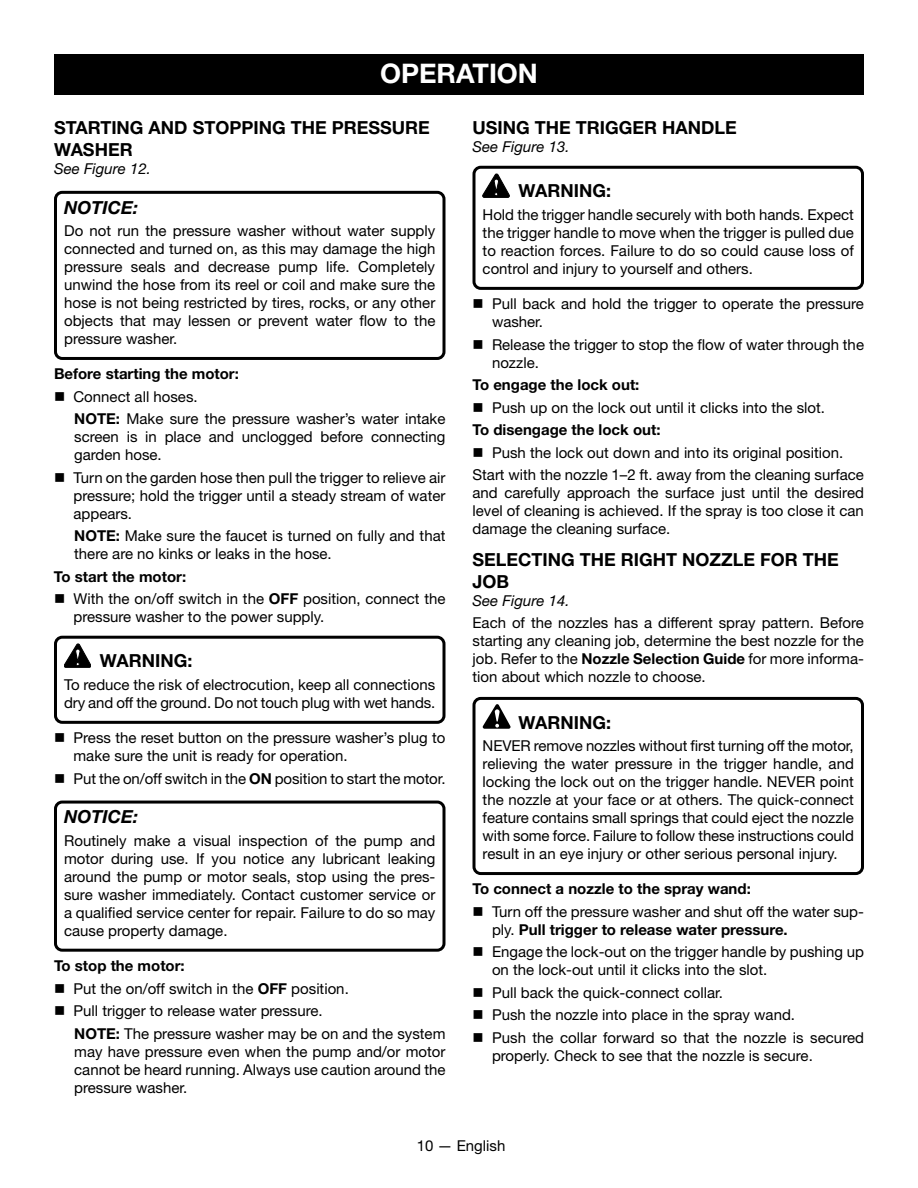
<style>
.page{position:relative;width:918px;height:1188px;background:#fff}
.page>*{position:absolute;margin:0;border:0;box-sizing:border-box;transform-origin:0 0}
.HEADING{font:700 27px "Helvetica Neue LT Std";color:#fff}
.Heading_2_w_no_space_after{font:700 18px/21.6px "Helvetica Neue LT Std";color:#000}
.Warning{font:700 18px "Helvetica Neue LT Std";color:#000}
.Notice{font:italic 700 18px "Helvetica Neue LT Std";color:#000}
.Warning_text{font:15px/18px "Helvetica Neue LT Std";color:#000}
.Notice_text{font:15px/18px "Helvetica Neue LT Std";color:#000;text-align:justify}
.Body_text{font:15px/18px "Helvetica Neue LT Std";color:#000;text-align:justify}
.NOTE_w_indent{font:15px/18px "Helvetica Neue LT Std";color:#000;text-align:justify}
.Body_text_subhead{font:700 15px "Helvetica Neue LT Std";color:#000}
.See_figure{font:italic 15px "Helvetica Neue LT Std";color:#000}
.s1{font-weight:700}
</style>
<div class="page">
<div style="left:472px;top:166px;width:392px;height:124px;border:3px solid #000;border-radius:7px"></div>
<div style="left:472px;top:697px;width:392px;height:178px;border:3px solid #000;border-radius:7px"></div>
<svg style="left:483px;top:174px;width:26px;height:23px"></svg>
<svg style="left:483px;top:704px;width:28px;height:25px"></svg>
<div style="left:54px;top:191px;width:392px;height:169px;border:3px solid #000;border-radius:7px"></div>
<div style="left:54px;top:636px;width:392px;height:88px;border:3px solid #000;border-radius:7px"></div>
<div style="left:54px;top:801px;width:392px;height:151px;border:3px solid #000;border-radius:7px"></div>
<svg style="left:64px;top:644px;width:27px;height:23px"></svg>
<div style="left:54px;top:54px;width:810px;height:40px;background:#000"></div>
<p class="HEADING" style="left:380px;top:57px;width:159px">OPERATION</p>
<p class="Heading_2_w_no_space_after" style="left:54px;top:117px;width:377px">STARTING AND STOPPING THE PRESSURE<br>WASHER</p>
<p class="See_figure" style="left:54px;top:159px;width:99px">See Figure 12.</p>
<p class="Notice" style="left:64px;top:196px;width:76px">NOTICE:</p>
<p class="Notice_text" style="left:64px;top:221px;width:373px">Do not run the pressure washer without water supply connected and turned on, as this may damage the high pressure seals and decrease pump life. Completely unwind the hose from its reel or coil and make sure the hose is not being restricted by tires, rocks, or any other objects that may lessen or prevent water flow to the pressure washer.</p>
<p class="Body_text_subhead" style="left:54px;top:365px;width:186px">Before starting the motor:</p>
<p class="Warning_text" style="left:74px;top:387px;width:126px">Connect all hoses.</p>
<p class="NOTE_w_indent" style="left:74px;top:410px;width:373px"><span class="s1">NOTE:</span> Make sure the pressure washer’s water intake screen is in place and unclogged before connecting garden hose.</p>
<p class="Warning_text" style="left:74px;top:468px;width:373px;text-align:justify">Turn on the garden hose then pull the trigger to relieve air pressure; hold the trigger until a steady stream of water appears.</p>
<p class="NOTE_w_indent" style="left:74px;top:527px;width:373px"><span class="s1">NOTE:</span> Make sure the faucet is turned on fully and that there are no kinks or leaks in the hose.</p>
<p class="Body_text_subhead" style="left:54px;top:567px;width:134px">To start the motor:</p>
<p class="Warning_text" style="left:74px;top:590px;width:373px">With the on/off switch in the <span class="s1">OFF</span> position, connect the pressure washer to the power supply.</p>
<p class="Warning" style="left:100px;top:650px;width:94px">WARNING:</p>
<p class="Warning_text" style="left:64px;top:675px;width:373px">To reduce the risk of electrocution, keep all connections dry and off the ground. Do not touch plug with wet hands.</p>
<p class="Warning_text" style="left:74px;top:728px;width:373px">Press the reset button on the pressure washer’s plug to make sure the unit is ready for operation.</p>
<p class="Warning_text" style="left:74px;top:769px;width:374px">Put the on/off switch in the <span class="s1">ON</span> position to start the motor.</p>
<p class="Notice" style="left:64px;top:806px;width:76px">NOTICE:</p>
<p class="Notice_text" style="left:64px;top:831px;width:373px">Routinely make a visual inspection of the pump and motor during use. If you notice any lubricant leaking around the pump or motor seals, stop using the pres&shy;sure washer immediately. Contact customer service or a qualified service center for repair. Failure to do so may cause property damage.</p>
<p class="Body_text_subhead" style="left:54px;top:956px;width:132px">To stop the motor:</p>
<p class="Warning_text" style="left:74px;top:979px;width:277px">Put the on/off switch in the <span class="s1">OFF</span> position.</p>
<p class="Warning_text" style="left:74px;top:1001px;width:251px">Pull trigger to release water pressure.</p>
<p class="NOTE_w_indent" style="left:74px;top:1024px;width:373px"><span class="s1">NOTE:</span> The pressure washer may be on and the system may have pressure even when the pump and/or motor cannot be heard running. Always use caution around the pressure washer.</p>
<p class="Heading_2_w_no_space_after" style="left:472px;top:117px;width:266px">USING THE TRIGGER HANDLE</p>
<p class="See_figure" style="left:472px;top:138px;width:99px">See Figure 13.</p>
<p class="Warning" style="left:518px;top:180px;width:94px">WARNING:</p>
<p class="Warning_text" style="left:483px;top:205px;width:373px;text-align:justify">Hold the trigger handle securely with both hands. Expect the trigger handle to move when the trigger is pulled due to reaction forces. Failure to do so could cause loss of control and injury to yourself and others.</p>
<p class="Warning_text" style="left:492px;top:295px;width:374px">Pull back and hold the trigger to operate the pressure washer.</p>
<p class="Warning_text" style="left:492px;top:335px;width:374px">Release the trigger to stop the flow of water through the nozzle.</p>
<p class="Body_text_subhead" style="left:472px;top:376px;width:168px">To engage the lock out:</p>
<p class="Warning_text" style="left:492px;top:398px;width:335px">Push up on the lock out until it clicks into the slot.</p>
<p class="Body_text_subhead" style="left:472px;top:421px;width:190px">To disengage the lock out:</p>
<p class="Warning_text" style="left:492px;top:443px;width:353px">Push the lock out down and into its original position.</p>
<p class="Body_text" style="left:472px;top:466px;width:393px">Start with the nozzle 1–2 ft. away from the cleaning surface and carefully approach the surface just until the desired level of cleaning is achieved. If the spray is too close it can damage the cleaning surface.</p>
<p class="Heading_2_w_no_space_after" style="left:472px;top:549px;width:368px">SELECTING THE RIGHT NOZZLE FOR THE<br>JOB</p>
<p class="See_figure" style="left:472px;top:591px;width:99px">See Figure 14.</p>
<p class="Body_text" style="left:472px;top:614px;width:393px">Each of the nozzles has a different spray pattern. Before starting any cleaning job, determine the best nozzle for the job. Refer to the <span class="s1">Nozzle Selection Guide</span> for more informa&shy;tion about which nozzle to choose.</p>
<p class="Warning" style="left:518px;top:711px;width:94px">WARNING:</p>
<p class="Warning_text" style="left:483px;top:736px;width:373px;text-align:justify">NEVER remove nozzles without first turning off the motor, relieving the water pressure in the trigger handle, and locking the lock out on the trigger handle. NEVER point the nozzle at your face or at others. The quick-connect feature contains small springs that could eject the nozzle with some force. Failure to follow these instructions could result in an eye injury or other serious personal injury.</p>
<p class="Body_text_subhead" style="left:472px;top:880px;width:280px">To connect a nozzle to the spray wand:</p>
<p class="Warning_text" style="left:492px;top:902px;width:373px">Turn off the pressure washer and shut off the water sup&shy;ply. <span class="s1">Pull trigger to release water pressure.</span></p>
<p class="Warning_text" style="left:492px;top:943px;width:373px">Engage the lock-out on the trigger handle by pushing up on the lock-out until it clicks into the slot.</p>
<p class="Warning_text" style="left:492px;top:983px;width:232px">Pull back the quick-connect collar.</p>
<p class="Warning_text" style="left:492px;top:1006px;width:305px">Push the nozzle into place in the spray wand.</p>
<p class="Warning_text" style="left:492px;top:1028px;width:374px">Push the collar forward so that the nozzle is secured properly. Check to see that the nozzle is secure.</p>
<p class="Warning_text" style="left:417px;top:1137px;width:90px">10 — English</p>
</div>
